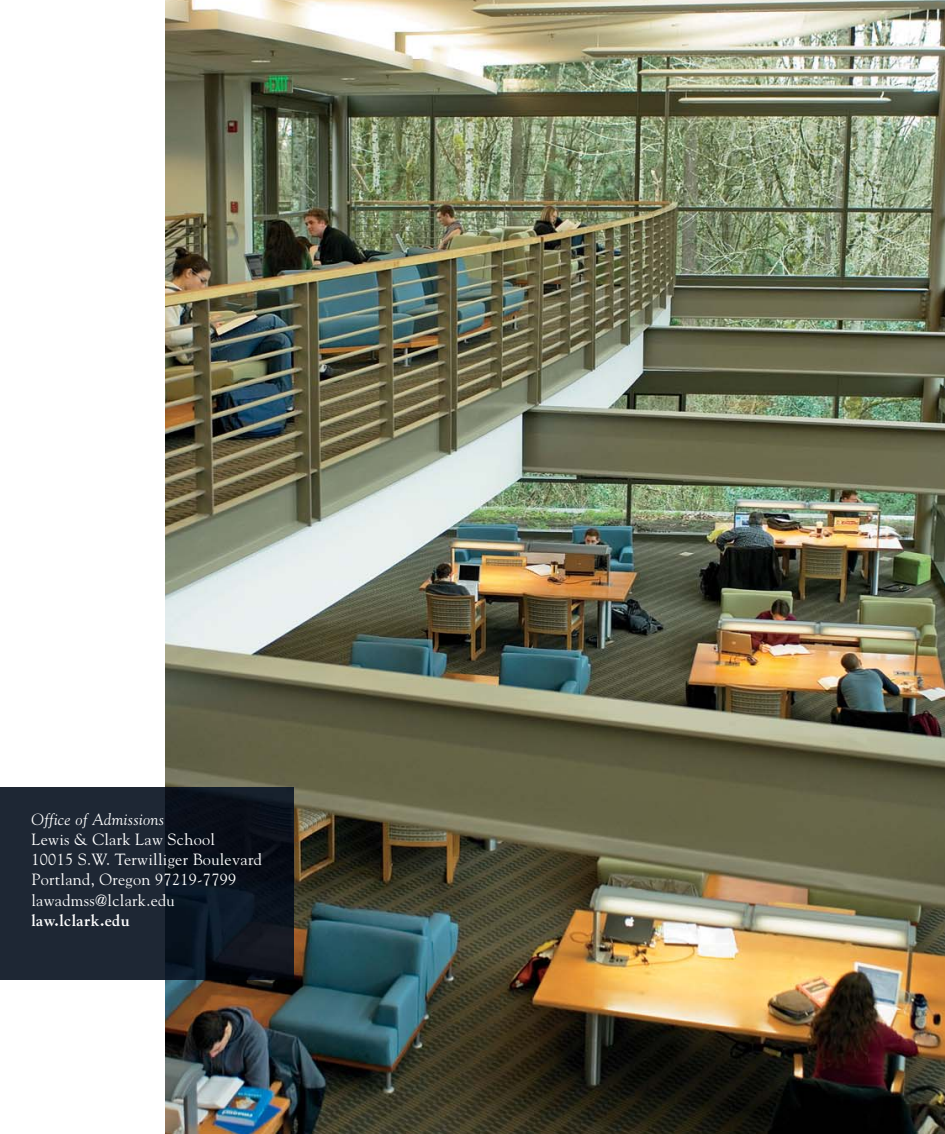
<style>
.page{position:relative;width:945px;height:1134px;background:#fff}
.page>*{position:absolute;margin:0;border:0;box-sizing:border-box;transform-origin:0 0}
.t1{font:16.1px/20.1px "Goudy";letter-spacing:.02em;color:#fff}
.t2{font:italic 16.1px "Goudy";letter-spacing:.02em;color:#fff}
.t3{font:700 16.1px "Goudy";letter-spacing:.02em;color:#fff}
</style>
<div class="page">
<img style="left:165px;top:0;width:780px;height:1134px">
<div style="left:0;top:788px;width:165px;height:192px;background:#1e2734"></div>
<img style="left:165px;top:788px;width:129px;height:192px">
<p class="t2" style="left:32px;top:813px;width:134px">Office of Admissions</p>
<p class="t1" style="left:32px;top:831px;width:232px">Lewis &amp; Clark Law School<br>10015 S.W. Terwilliger Boulevard<br>Portland, Oregon 97219-7799 lawadmss@lclark.edu</p>
<p class="t3" style="left:32px;top:914px;width:100px">law.lclark.edu</p>
</div>
